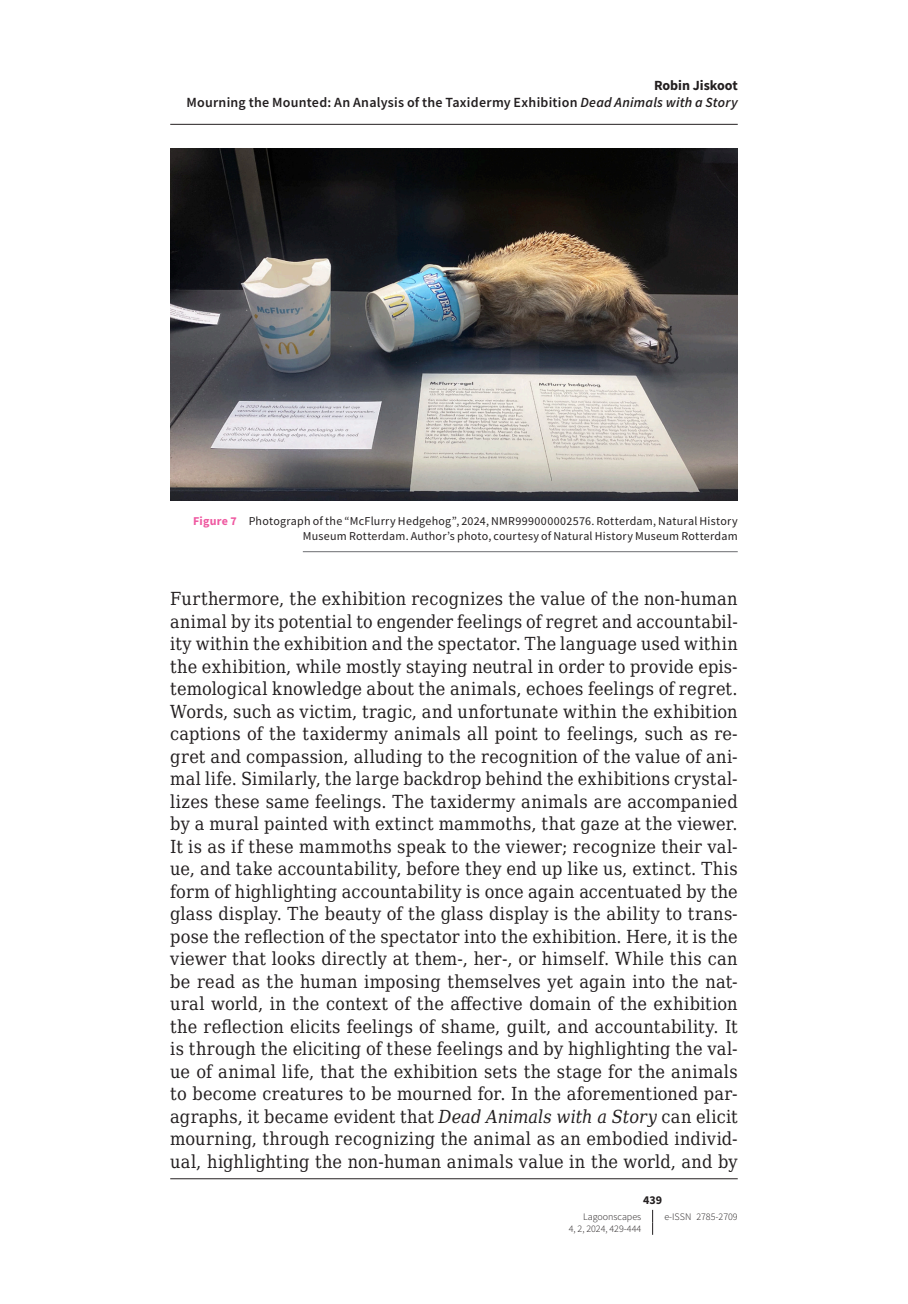
<style>
.page{position:relative;width:908px;height:1304px;background:#fff}
.page>*{position:absolute;margin:0;border:0;box-sizing:border-box;transform-origin:0 0}
.t1{font:18px/22.4px "DejaVu Serif Condensed";letter-spacing:.015em;color:#231f20;text-align:justify}
.t2{font:600 14px/17.6px "Source Sans Pro";letter-spacing:.015em;color:#231f20;text-align:right}
.t3{font:12px/15px "Source Sans Pro";letter-spacing:.02em;color:#231f20;text-align:right}
.t4{font:700 12px "Source Sans Pro";color:#231f20}
.t5{font:300 10px "Source Sans Pro";color:#231f20}
.s1{font-weight:700}
.s2{font-style:italic}
.s3{font-weight:700;color:#ef59a1}
</style>
<div class="page">
<svg style="left:652px;top:1210px;width:1px;height:25px"></svg>
<hr style="left:303px;top:551px;width:434px;height:1px;background:#6c6d70">
<img style="left:170px;top:148px;width:567px;height:352px">
<hr style="left:170px;top:124px;width:567px;height:1px;background:#231f20">
<hr style="left:170px;top:1178px;width:567px;height:1px;background:#231f20">
<p class="t2" style="left:186px;top:76px;width:552px"><span class="s1">Robin Jiskoot<br></span>Mourning the Mounted: An Analysis of the Taxidermy Exhibition <span class="s2">Dead Animals with a Story</span></p>
<p class="t3" style="left:193px;top:514px;width:546px"><span class="s3">Figure 7</span> Photograph of the “McFlurry Hedgehog”, 2024, NMR999000002576. Rotterdam, Natural History<br>Museum Rotterdam. Author’s photo, courtesy of Natural History Museum Rotterdam</p>
<p class="t1" style="left:170px;top:587px;width:568px">Furthermore, the exhibition recognizes the value of the non-human animal by its potential to engender feelings of regret and accountabil&shy;ity within the exhibition and the spectator. The language used within the exhibition, while mostly staying neutral in order to provide epis&shy;temological knowledge about the animals, echoes feelings of regret.<br>Words, such as victim, tragic, and unfortunate within the exhibition captions of the taxidermy animals all point to feelings, such as re&shy;gret and compassion, alluding to the recognition of the value of ani&shy;mal life. Similarly, the large backdrop behind the exhibitions crystal&shy;lizes these same feelings. The taxidermy animals are accompanied by a mural painted with extinct mammoths, that gaze at the viewer.<br>It is as if these mammoths speak to the viewer; recognize their val&shy;ue, and take accountability, before they end up like us, extinct. This form of highlighting accountability is once again accentuated by the glass display. The beauty of the glass display is the ability to trans&shy;pose the reflection of the spectator into the exhibition. Here, it is the viewer that looks directly at them-, her-, or himself. While this can be read as the human imposing themselves yet again into the nat&shy;ural world, in the context of the affective domain of the exhibition the reflection elicits feelings of shame, guilt, and accountability. It is through the eliciting of these feelings and by highlighting the val&shy;ue of animal life, that the exhibition sets the stage for the animals to become creatures to be mourned for. In the aforementioned par&shy;agraphs, it became evident that <span class="s2">Dead Animals with a Story</span> can elicit mourning, through recognizing the animal as an embodied individ&shy;ual, highlighting the non-human animals value in the world, and by</p>
<p class="t4" style="left:642px;top:1192px;width:21px">439</p>
<p class="t5" style="left:583px;top:1210px;width:60px">Lagoonscapes</p>
<p class="t5" style="left:664px;top:1210px;width:75px">e-ISSN 2785‑2709</p>
<p class="t5" style="left:568px;top:1223px;width:74px">4, 2, 2024, 429-444</p>
</div>
